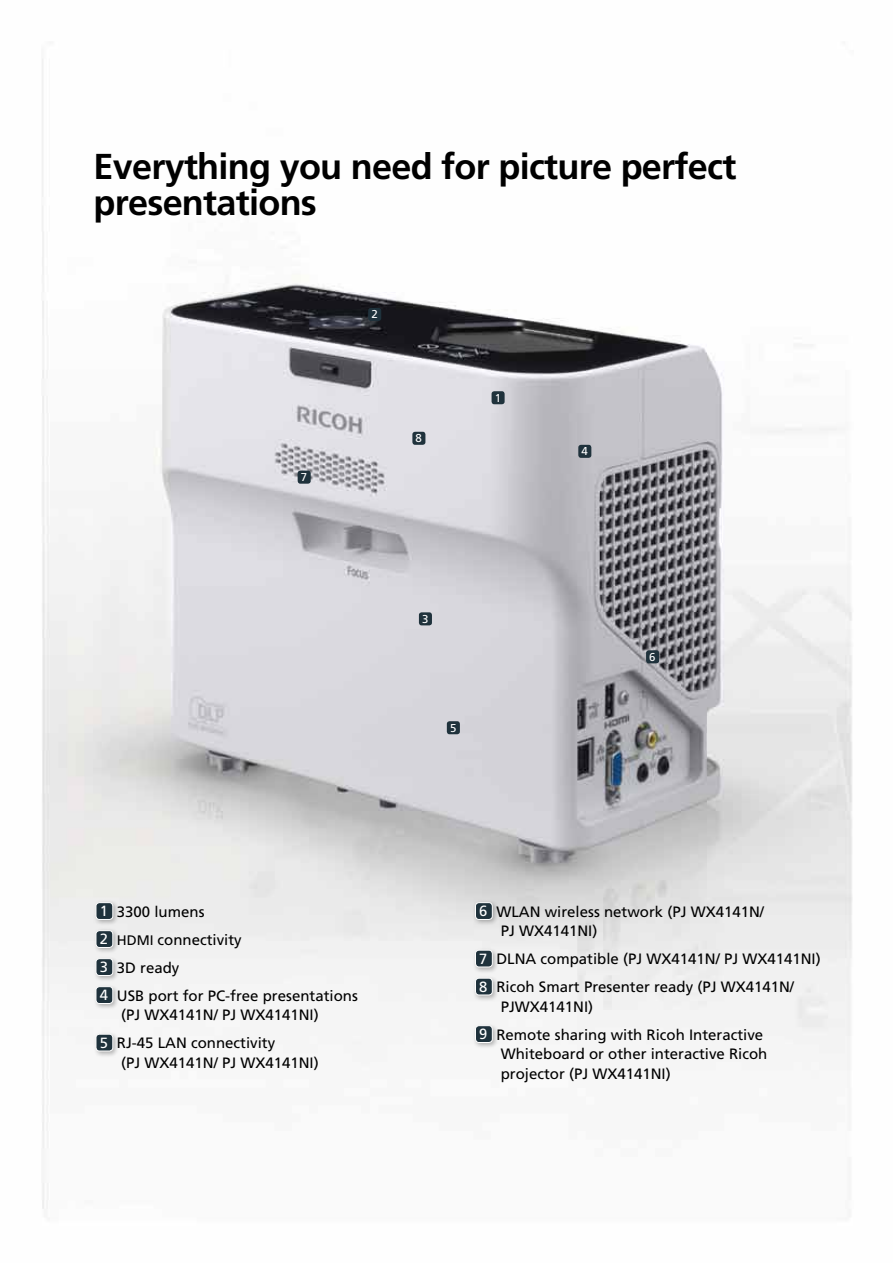
<style>
.page{position:relative;width:893px;height:1263px;background:#fff}
.page>*{position:absolute;margin:0;border:0;box-sizing:border-box;transform-origin:0 0}
.t1{font:700 36px/36px "Frutiger LT Std";letter-spacing:-.02em;color:#000}
.t2{font:15px/28px "Frutiger LT Std";color:#000}
.t3{font:11.4px "Frutiger LT Std";color:#fff}
.s1{font-size:14.7px;color:#fff}
.s2{font-size:13.8px}
</style>
<div class="page">
<img style="left:42px;top:58px;width:810px;height:1151px">
<div style="left:492px;top:391px;width:13px;height:13px;background:#1f323c;border-radius:3px"></div>
<div style="left:419px;top:612px;width:13px;height:13px;background:#1f323c;border-radius:3px"></div>
<div style="left:578px;top:445px;width:13px;height:13px;background:#1f323c;border-radius:3px"></div>
<div style="left:646px;top:650px;width:13px;height:13px;background:#1f323c;border-radius:3px"></div>
<div style="left:447px;top:721px;width:13px;height:13px;background:#1f323c;border-radius:3px"></div>
<div style="left:298px;top:471px;width:13px;height:13px;background:#1f323c;border-radius:3px"></div>
<div style="left:412px;top:432px;width:13px;height:13px;background:#1f323c;border-radius:3px"></div>
<div style="left:368px;top:308px;width:13px;height:13px;background:#1f323c;border-radius:3px"></div>
<div style="left:93px;top:900px;width:27px;height:27px;background:#000;opacity:.29"></div>
<div style="left:96px;top:903px;width:17px;height:16px;background:#1f323c;border-radius:3px"></div>
<div style="left:96px;top:902px;width:17px;height:18px;border:1px solid #fff;border-radius:3px"></div>
<div style="left:93px;top:928px;width:27px;height:27px;background:#000;opacity:.29"></div>
<div style="left:96px;top:931px;width:17px;height:16px;background:#1f323c;border-radius:3px"></div>
<div style="left:96px;top:930px;width:17px;height:18px;border:1px solid #fff;border-radius:3px"></div>
<div style="left:93px;top:956px;width:27px;height:27px;background:#000;opacity:.29"></div>
<div style="left:96px;top:959px;width:17px;height:16px;background:#1f323c;border-radius:3px"></div>
<div style="left:96px;top:958px;width:17px;height:18px;border:1px solid #fff;border-radius:3px"></div>
<div style="left:93px;top:984px;width:27px;height:27px;background:#000;opacity:.29"></div>
<div style="left:96px;top:987px;width:17px;height:16px;background:#1f323c;border-radius:3px"></div>
<div style="left:96px;top:986px;width:17px;height:18px;border:1px solid #fff;border-radius:3px"></div>
<div style="left:93px;top:1031px;width:27px;height:27px;background:#000;opacity:.29"></div>
<div style="left:96px;top:1034px;width:17px;height:17px;background:#1f323c;border-radius:3px"></div>
<div style="left:96px;top:1034px;width:17px;height:17px;border:1px solid #fff;border-radius:3px"></div>
<div style="left:473px;top:900px;width:26px;height:27px;background:#000;opacity:.29"></div>
<div style="left:475px;top:903px;width:17px;height:16px;background:#1f323c;border-radius:3px"></div>
<div style="left:475px;top:902px;width:18px;height:18px;border:1px solid #fff;border-radius:3px"></div>
<div style="left:473px;top:947px;width:26px;height:27px;background:#000;opacity:.29"></div>
<div style="left:475px;top:950px;width:17px;height:17px;background:#1f323c;border-radius:3px"></div>
<div style="left:475px;top:950px;width:18px;height:17px;border:1px solid #fff;border-radius:3px"></div>
<div style="left:473px;top:975px;width:26px;height:27px;background:#000;opacity:.29"></div>
<div style="left:475px;top:978px;width:17px;height:17px;background:#1f323c;border-radius:3px"></div>
<div style="left:475px;top:978px;width:18px;height:17px;border:1px solid #fff;border-radius:3px"></div>
<div style="left:473px;top:1023px;width:26px;height:27px;background:#000;opacity:.29"></div>
<div style="left:475px;top:1026px;width:17px;height:16px;background:#1f323c;border-radius:3px"></div>
<div style="left:475px;top:1025px;width:18px;height:18px;border:1px solid #fff;border-radius:3px"></div>
<h1 class="t1" style="left:94px;top:149px;width:644px">Everything you need for picture perfect presentations</h1>
<p class="t3" style="left:301px;top:470px;width:8px">7</p>
<p class="t3" style="left:371px;top:308px;width:8px">2</p>
<p class="t3" style="left:416px;top:432px;width:8px">8</p>
<p class="t3" style="left:495px;top:391px;width:8px">1</p>
<p class="t3" style="left:422px;top:612px;width:8px">3</p>
<p class="t3" style="left:450px;top:721px;width:8px">5</p>
<p class="t3" style="left:582px;top:445px;width:8px">4</p>
<p class="t3" style="left:649px;top:650px;width:8px">6</p>
<p class="t2" style="left:100px;top:898px;width:260px"><span class="s1">1</span> 3300 lumens<br><span class="s1">2</span> <span class="s2">HDMI</span> connectivity<br><span class="s1">3</span> 3D ready<br><span class="s1">4</span> USB port for PC-free presentations</p>
<p class="t2" style="left:100px;top:1001px;width:221px;text-indent:21px">(PJ WX4141N/ PJ WX4141NI)<br><span class="s1">5</span> RJ-45 LAN connectivity</p>
<p class="t2" style="left:121px;top:1049px;width:199px">(PJ WX4141N/ PJ WX4141NI)</p>
<p class="t2" style="left:501px;top:902px;width:265px;line-height:19.5px;text-indent:-21px"><span class="s1">6</span> WLAN wireless network (PJ WX4141N/<br>PJ WX4141NI)</p>
<p class="t2" style="left:479px;top:945px;width:343px"><span class="s1">7</span> DLNA compatible (PJ WX4141N/ PJ WX4141NI)<br><span class="s1">8</span> Ricoh Smart Presenter ready (PJ WX4141N/</p>
<p class="t2" style="left:479px;top:993px;width:285px;text-indent:21px">PJWX4141NI)<br><span class="s1">9</span> Remote sharing with Ricoh Interactive</p>
<p class="t2" style="left:501px;top:1044px;width:268px;line-height:19.5px">Whiteboard or other interactive Ricoh projector (PJ WX4141NI)</p>
</div>
